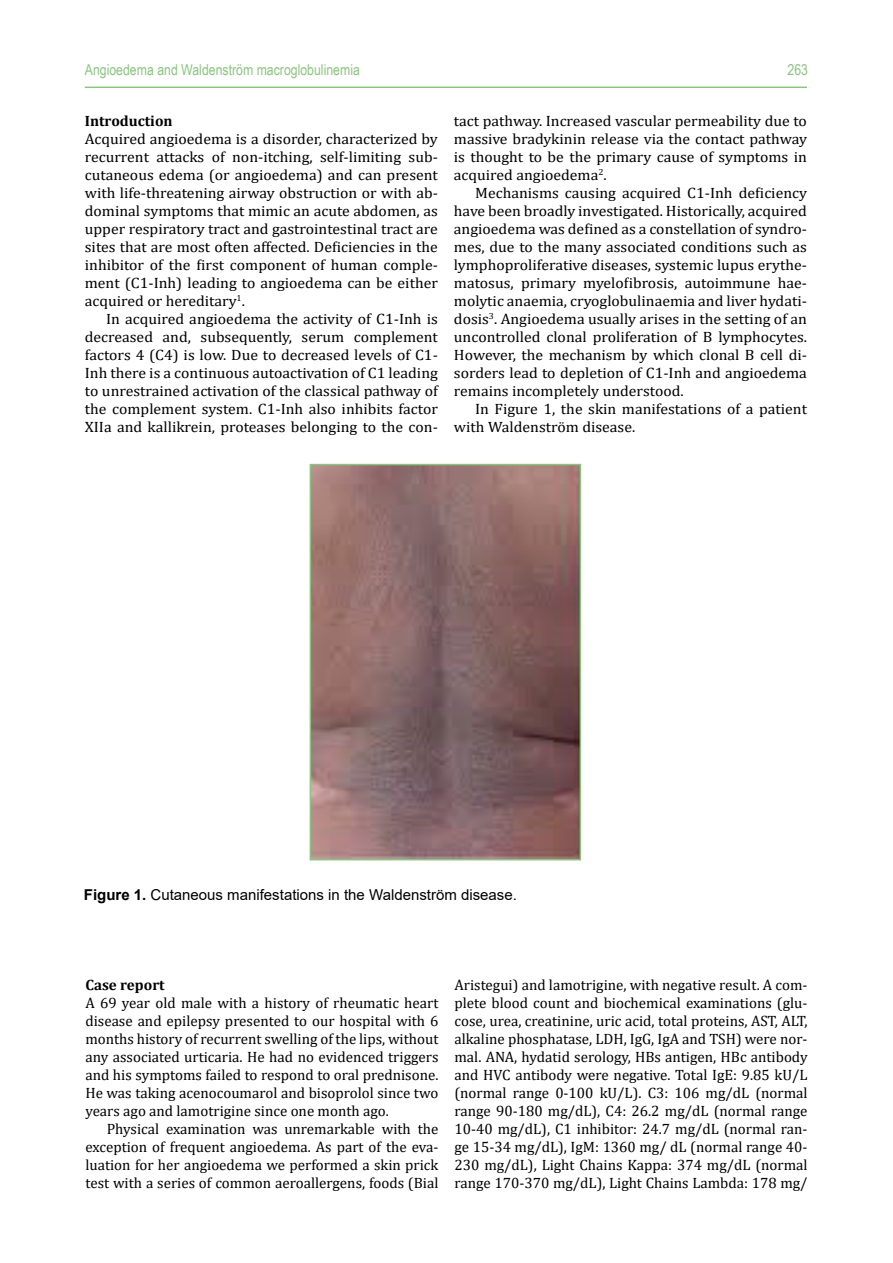
<style>
.page{position:relative;width:893px;height:1263px;background:#fff}
.page>*{position:absolute;margin:0;border:0;box-sizing:border-box;transform-origin:0 0}
.t1{font:15px/18px "Cambria";color:#000;text-align:justify;scale:1.05 1}
.t2{font:15px/18px "Cambria";color:#000;text-align:justify}
.t3{font:15px "Arial";color:#000}
.t4{font:15px "Arial Narrow";color:#8bc480}
.t5{font:700 15px "Cambria";color:#000}
.s1{font-weight:700}
</style>
<div class="page">
<hr style="left:85px;top:87px;width:722px;height:1px;background:#8bc480">
<img style="left:313px;top:467px;width:265px;height:390px">
<div style="left:310px;top:464px;width:271px;height:396px;border:2px solid #8bc480"></div>
<p class="t4" style="left:85px;top:58px;width:277px">Angioedema and Waldenström macroglobulinemia</p>
<p class="t4" style="left:788px;top:58px;width:22px">263</p>
<p class="t5" style="left:85px;top:110px;width:89px">Introduction</p>
<p class="t1" style="left:85px;top:130px;width:338px">Acquired angioedema is a disorder, characterized by recurrent attacks of non-itching, self-limiting sub&shy;cutaneous edema (or angioedema) and can present with life-threatening airway obstruction or with ab&shy;dominal symptoms that mimic an acute abdomen, as upper respiratory tract and gastrointestinal tract are sites that are most often affected. Deficiencies in the inhibitor of the first component of human comple&shy;ment (C1-Inh) leading to angioedema can be either acquired or hereditary<sup>1</sup>.</p>
<p class="t1" style="left:85px;top:310px;width:338px;text-indent:21px">In acquired angioedema the activity of C1-Inh is decreased and, subsequently, serum complement factors 4 (C4) is low. Due to decreased levels of C1- Inh there is a continuous autoactivation of C1 leading to unrestrained activation of the classical pathway of the complement system. C1-Inh also inhibits factor XIIa and kallikrein, proteases belonging to the con-</p>
<p class="t1" style="left:454px;top:112px;width:338px">tact pathway. Increased vascular permeability due to massive bradykinin release via the contact pathway is thought to be the primary cause of symptoms in acquired angioedema<sup>2</sup>.</p>
<p class="t1" style="left:454px;top:184px;width:338px;text-indent:21px">Mechanisms causing acquired C1-Inh deficiency have been broadly investigated. Historically, acquired angioedema was defined as a constellation of syndro&shy;mes, due to the many associated conditions such as lymphoproliferative diseases, systemic lupus erythe&shy;matosus, primary myelofibrosis, autoimmune hae&shy;molytic anaemia, cryoglobulinaemia and liver hydati&shy;dosis<sup>3</sup>. Angioedema usually arises in the setting of an uncontrolled clonal proliferation of B lymphocytes.<br>However, the mechanism by which clonal B cell di&shy;sorders lead to depletion of C1-Inh and angioedema remains incompletely understood.</p>
<p class="t1" style="left:454px;top:400px;width:338px;text-indent:21px">In Figure 1, the skin manifestations of a patient with Waldenström disease.</p>
<p class="t3" style="left:84px;top:884px;width:434px"><span class="s1">Figure 1.</span> Cutaneous manifestations in the Waldenström disease.</p>
<p class="t5" style="left:85px;top:974px;width:81px">Case report</p>
<p class="t2" style="left:85px;top:994px;width:355px">A 69 year old male with a history of rheumatic heart disease and epilepsy presented to our hospital with 6 months history of recurrent swelling of the lips, without any associated urticaria. He had no evidenced triggers and his symptoms failed to respond to oral prednisone.<br>He was taking acenocoumarol and bisoprolol since two years ago and lamotrigine since one month ago.</p>
<p class="t2" style="left:85px;top:1120px;width:355px;text-indent:21px">Physical examination was unremarkable with the exception of frequent angioedema. As part of the eva&shy;luation for her angioedema we performed a skin prick test with a series of common aeroallergens, foods (Bial</p>
<p class="t2" style="left:454px;top:976px;width:355px">Aristegui) and lamotrigine, with negative result. A com&shy;plete blood count and biochemical examinations (glu&shy;cose, urea, creatinine, uric acid, total proteins, AST, ALT, alkaline phosphatase, LDH, IgG, IgA and TSH) were nor&shy;mal. ANA, hydatid serology, HBs antigen, HBc antibody and HVC antibody were negative. Total IgE: 9.85 kU/L (normal range 0-100 kU/L). C3: 106 mg/dL (normal range 90-180 mg/dL), C4: 26.2 mg/dL (normal range 10-40 mg/dL), C1 inhibitor: 24.7 mg/dL (normal ran&shy;ge 15-34 mg/dL), IgM: 1360 mg/ dL (normal range 40- 230 mg/dL), Light Chains Kappa: 374 mg/dL (normal range 170-370 mg/dL), Light Chains Lambda: 178 mg/</p>
</div>
